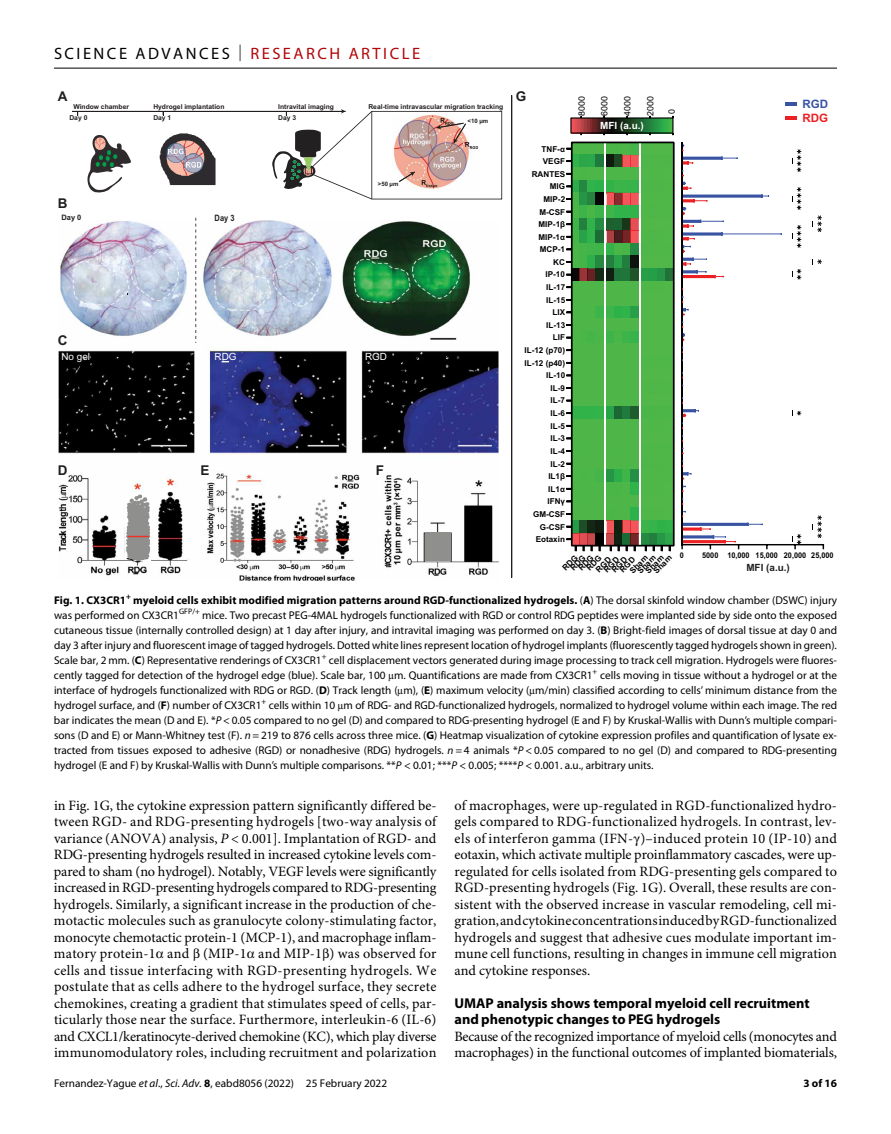
<style>
.page{position:relative;width:891px;height:1134px;background:#fff}
.page>*{position:absolute;margin:0;border:0;box-sizing:border-box;transform-origin:0 0}
.t1{font:16.5px "Myriad Pro";letter-spacing:.15em;color:#000}
.t2{font:14.25px/16.5px "Minion Pro";letter-spacing:-.01em;color:#000;text-align:justify}
.t3{font:700 14.25px/16.5px "Myriad Pro";color:#000}
.t4{font:700 13.5px "Arial";color:#221e1f}
.t5{font:700 11.55px "Arial";color:#3953a3}
.t6{font:700 11.55px "Arial";color:#ec1f23}
.t7{font:11.25px/15px "Myriad Pro";color:#000;text-align:justify}
.t8{font:700 11.25px "Myriad Pro";color:#000}
.t9{font:9.9px "Arial";color:#fff}
.t10{font:700 9.9px "Arial";color:#221e1f}
.t11{font:700 9.9px "Arial";color:#fff}
.t12{font:8.85px "Arial";letter-spacing:-.01em;color:#000}
.t13{font:700 8.85px "Arial";color:#221e1f;scale:.85 1}
.t14{font:700 8.1px/12.6px "Arial";letter-spacing:.005em;color:#000}
.t15{font:700 7.8px "Arial";color:#000;scale:.93 1}
.t16{font:700 7.5px "Arial";color:#221e1f}
.t17{font:700 6.75px "Arial";color:#221e1f}
.t18{font:700 6px "Arial";color:#221e1f}
.s1{font-weight:300}
.s2{color:#b10508}
.s3{font-weight:700}
.s4{font-style:italic}
</style>
<div class="page">
<hr style="left:54px;top:68px;width:783px;height:1px;background:#000">
<img style="left:58px;top:220px;width:441px;height:361px">
<svg style="left:87px;top:135px;width:44px;height:58px"></svg>
<div style="left:425px;top:532px;width:26px;height:28px;background:#8f8f8e"></div>
<svg style="left:125px;top:493px;width:26px;height:68px"></svg>
<svg style="left:160px;top:133px;width:56px;height:52px"></svg>
<hr style="left:72px;top:111px;width:270px;height:1px;background:#221e1f">
<svg style="left:262px;top:109px;width:240px;height:90px"></svg>
<svg style="left:195px;top:218px;width:1px;height:125px"></svg>
<svg style="left:571px;top:142px;width:104px;height:405px;background:#3e763b"></svg>
<svg style="left:570px;top:116px;width:104px;height:19px;background:#515942"></svg>
<hr style="left:681px;top:544px;width:143px;height:1px;background:#000">
<hr style="left:681px;top:142px;width:2px;height:403px;background:#000">
<svg style="left:681px;top:144px;width:101px;height:405px"></svg>
<svg style="left:792px;top:534px;width:9px;height:15px"></svg>
<svg style="left:812px;top:515px;width:10px;height:23px"></svg>
<svg style="left:792px;top:411px;width:9px;height:5px"></svg>
<svg style="left:792px;top:269px;width:9px;height:11px"></svg>
<svg style="left:812px;top:259px;width:10px;height:5px"></svg>
<svg style="left:792px;top:225px;width:9px;height:23px"></svg>
<svg style="left:812px;top:215px;width:10px;height:17px"></svg>
<svg style="left:792px;top:187px;width:9px;height:23px"></svg>
<svg style="left:792px;top:149px;width:9px;height:23px"></svg>
<hr style="left:785px;top:116px;width:12px;height:4px;background:#ec1f23">
<svg style="left:785px;top:103px;width:12px;height:3px"></svg>
<hr style="left:511px;top:95px;width:1px;height:483px;background:#221e1f">
<svg style="left:566px;top:148px;width:105px;height:404px;background:#4f9f4a"></svg>
<h1 class="t1" style="left:54px;top:40px;width:368px">SCIENCE ADVANCES <span class="s1">|</span> <span class="s2">RESEARCH ARTICLE</span></h1>
<p class="t4" style="left:58px;top:88px;width:11px">A</p>
<p class="t17" style="left:73px;top:102px;width:57px">Window chamber</p>
<p class="t17" style="left:153px;top:102px;width:73px">Hydrogel implantation</p>
<p class="t17" style="left:278px;top:102px;width:57px">Intravital imaging</p>
<p class="t17" style="left:69px;top:113px;width:19px">Day 0</p>
<p class="t17" style="left:153px;top:113px;width:19px">Day 1</p>
<p class="t17" style="left:278px;top:113px;width:19px">Day 3</p>
<p class="t4" style="left:58px;top:194px;width:11px">B</p>
<p class="t16" style="left:61px;top:213px;width:21px">Day 0</p>
<p class="t13" style="left:215px;top:212px;width:25px">Day 3</p>
<p class="t17" style="left:368px;top:102px;width:136px">Real-time intravascular migration tracking</p>
<p class="t18" style="left:378px;top:180px;width:22px">&gt;50 µm</p>
<p class="t18" style="left:468px;top:116px;width:22px">&lt;10 µm</p>
<p class="t4" style="left:58px;top:331px;width:11px">C</p>
<p class="t9" style="left:61px;top:350px;width:30px">No gel</p>
<p class="t9" style="left:215px;top:350px;width:24px">RDG</p>
<p class="t9" style="left:365px;top:350px;width:24px">RGD</p>
<p class="t4" style="left:58px;top:462px;width:11px">D</p>
<p class="t4" style="left:201px;top:462px;width:11px">E</p>
<p class="t4" style="left:376px;top:461px;width:10px">F</p>
<p class="t4" style="left:516px;top:88px;width:12px">G</p>
<p class="t14" style="left:524px;top:143px;width:42px;text-align:right">TNF-α<br>VEGF<br>RANTES<br>MIG<br>MIP-2<br>M-CSF<br>MIP-1β<br>MIP-1α<br>MCP-1<br>KC<br>IP-10<br>IL-17<br>IL-15<br>LIX<br>IL-13<br>LIF<br>IL-12 (p70)<br>IL-12 (p40)<br>IL-10<br>IL-9<br>IL-7<br>IL-6<br>IL-5<br>IL-3<br>IL-4<br>IL-2<br>IL1β<br>IL1α<br>IFNγ<br>GM-CSF<br>G-CSF<br>Eotaxin</p>
<p class="t12" style="left:576px;top:116px;width:21px;rotate:-90deg">8000</p>
<p class="t12" style="left:599px;top:116px;width:21px;rotate:-90deg">6000</p>
<p class="t12" style="left:622px;top:116px;width:21px;rotate:-90deg">4000</p>
<p class="t12" style="left:645px;top:116px;width:21px;rotate:-90deg">2000</p>
<p class="t11" style="left:600px;top:119px;width:45px">MFI (a.u.)</p>
<p class="t12" style="left:666px;top:114px;width:6px;rotate:-90deg">0</p>
<p class="t5" style="left:802px;top:96px;width:27px">RGD</p>
<p class="t6" style="left:802px;top:110px;width:27px">RDG</p>
<p class="t14" style="left:582px;top:563px;width:19px;line-height:5.7px;text-indent:-6px;rotate:-45deg">RDG<br>RDG</p>
<p class="t14" style="left:623px;top:564px;width:24px;line-height:7.8px;text-indent:-6px;rotate:-45deg">RGD<br>Sham</p>
<p class="t14" style="left:643px;top:568px;width:24px;rotate:-45deg">Sham</p>
<p class="t14" style="left:651px;top:568px;width:24px;rotate:-45deg">Sham</p>
<p class="t14" style="left:635px;top:568px;width:24px;rotate:-45deg">Sham</p>
<p class="t15" style="left:680px;top:550px;width:6px">0</p>
<p class="t15" style="left:702px;top:550px;width:143px">5000 10,000 15,000 20,000 25,000</p>
<p class="t10" style="left:746px;top:561px;width:45px">MFI (a.u.)</p>
<p class="t7" style="left:54px;top:593px;width:785px"><span class="s3">Fig. 1. CX3CR1</span><sup>+</sup> <span class="s3">myeloid cells exhibit modified migration patterns around RGD-functionalized hydrogels.</span> (<span class="s3">A</span>) The dorsal skinfold window chamber (DSWC) injury was performed on CX3CR1<sup>GFP/+</sup> mice. Two precast PEG-4MAL hydrogels functionalized with RGD or control RDG peptides were implanted side by side onto the exposed cutaneous tissue (internally controlled design) at 1 day after injury, and intravital imaging was performed on day 3. (<span class="s3">B</span>) Bright-field images of dorsal tissue at day 0 and day 3 after injury and fluorescent image of tagged hydrogels. Dotted white lines represent location of hydrogel implants (fluorescently tagged hydrogels shown in green).<br>Scale bar, 2 mm. (<span class="s3">C</span>) Representative renderings of CX3CR1<sup>+</sup> cell displacement vectors generated during image processing to track cell migration. Hydrogels were fluores&shy;cently tagged for detection of the hydrogel edge (blue). Scale bar, 100 m. Quantifications are made from CX3CR1<sup>+</sup> cells moving in tissue without a hydrogel or at the interface of hydrogels functionalized with RDG or RGD. (<span class="s3">D</span>) Track length ( m), (<span class="s3">E</span>) maximum velocity ( m/min) classified according to cells’ minimum distance from the hydrogel surface, and (<span class="s3">F</span>) number of CX3CR1<sup>+</sup> cells within 10 m of RDG- and RGD-functionalized hydrogels, normalized to hydrogel volume within each image. The red bar indicates the mean (D and E). *<span class="s4">P</span> &lt; 0.05 compared to no gel (D) and compared to RDG-presenting hydrogel (E and F) by Kruskal-Wallis with Dunn’s multiple compari&shy;sons (D and E) or Mann-Whitney test (F). <span class="s4">n</span> = 219 to 876 cells across three mice. (<span class="s3">G</span>) Heatmap visualization of cytokine expression profiles and quantification of lysate ex&shy;tracted from tissues exposed to adhesive (RGD) or nonadhesive (RDG) hydrogels. <span class="s4">n =</span> 4 animals *<span class="s4">P</span> &lt; 0.05 compared to no gel (D) and compared to RDG-presenting hydrogel (E and F) by Kruskal-Wallis with Dunn’s multiple comparisons. **<span class="s4">P</span> &lt; 0.01; ***<span class="s4">P</span> &lt; 0.005; ****<span class="s4">P</span> &lt; 0.001. a.u., arbitrary units.</p>
<p class="t2" style="left:54px;top:798px;width:384px">in Fig. 1G, the cytokine expression pattern significantly differed be&shy;tween RGD- and RDG-presenting hydrogels [two-way analysis of variance (ANOVA) analysis, <span class="s4">P</span> &lt; 0.001]. Implantation of RGD- and RDG-presenting hydrogels resulted in increased cytokine levels com&shy;pared to sham (no hydrogel). Notably, VEGF levels were significantly increased in RGD-presenting hydrogels compared to RDG-presenting hydrogels. Similarly, a significant increase in the production of che&shy;motactic molecules such as granulocyte colony-stimulating factor, monocyte chemotactic protein-1 (MCP-1), and macrophage inflam&shy;matory protein-1 and (MIP-1 and MIP-1 ) was observed for cells and tissue interfacing with RGD-presenting hydrogels. We postulate that as cells adhere to the hydrogel surface, they secrete chemokines, creating a gradient that stimulates speed of cells, par&shy;ticularly those near the surface. Furthermore, interleukin-6 (IL-6) and CXCL1/keratinocyte-derived chemokine (KC), which play diverse immunomodulatory roles, including recruitment and polarization</p>
<p class="t2" style="left:454px;top:798px;width:384px">of macrophages, were up-regulated in RGD-functionalized hydro&shy;gels compared to RDG-functionalized hydrogels. In contrast, lev&shy;els of interferon gamma (IFN- )–induced protein 10 (IP-10) and eotaxin, which activate multiple proinflammatory cascades, were up&shy;regulated for cells isolated from RDG-presenting gels compared to RGD-presenting hydrogels (Fig. 1G). Overall, these results are con&shy;sistent with the observed increase in vascular remodeling, cell mi&shy;gration, and cytokine concentrations induced by RGD-functionalized hydrogels and suggest that adhesive cues modulate important im&shy;mune cell functions, resulting in changes in immune cell migration and cytokine responses.</p>
<p class="t3" style="left:454px;top:994px;width:357px">UMAP analysis shows temporal myeloid cell recruitment and phenotypic changes to PEG hydrogels</p>
<p class="t2" style="left:455px;top:1029px;width:384px">Because of the recognized importance of myeloid cells (monocytes and macrophages) in the functional outcomes of implanted biomaterials,</p>
<p class="t7" style="left:54px;top:1076px;width:335px">Fernandez-Yague <span class="s4">et al</span>., <span class="s4">Sci. Adv.</span> <span class="s3">8</span>, eabd8056 (2022) 25 February 2022</p>
<p class="t8" style="left:803px;top:1074px;width:35px">3 of 16</p>
</div>
